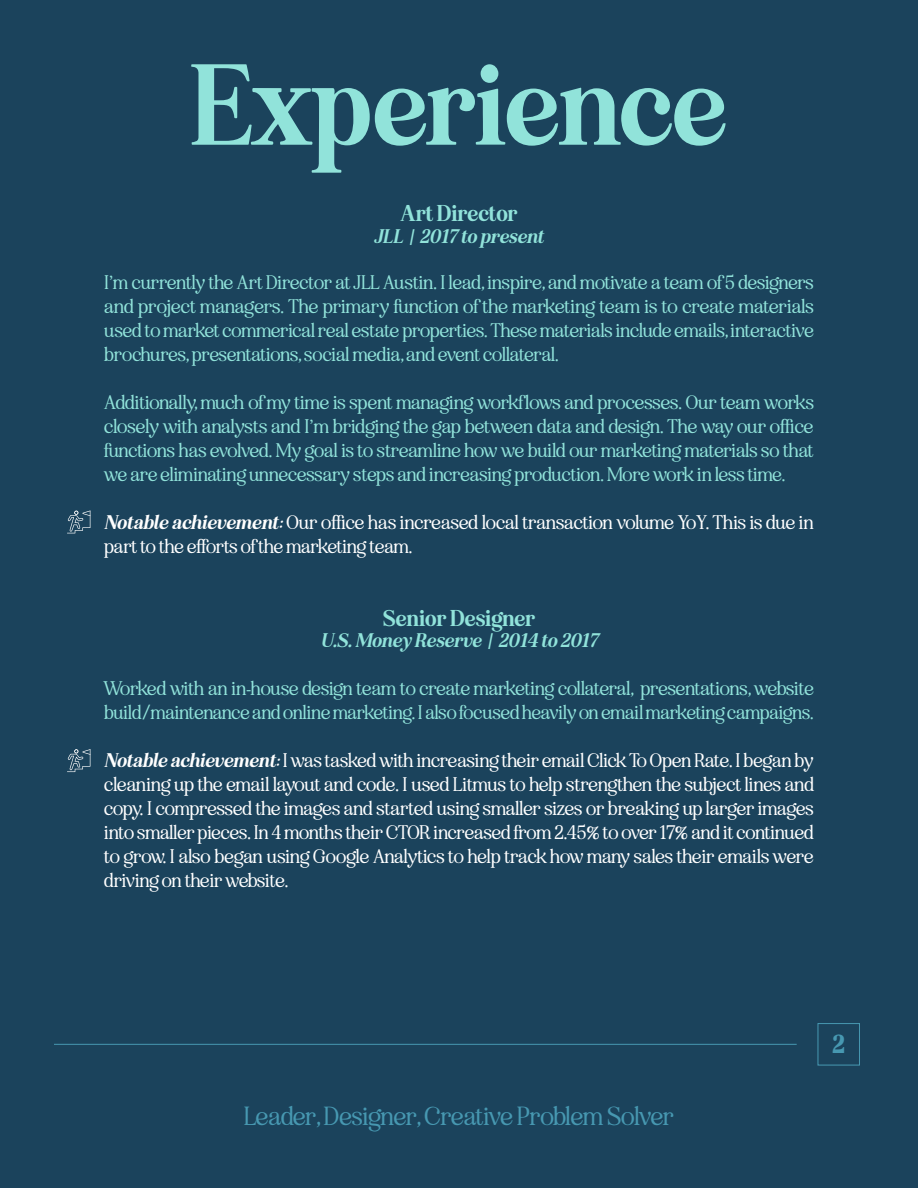
<style>
.page{position:relative;width:918px;height:1188px;background:#1b435c}
.page>*{position:absolute;margin:0;border:0;box-sizing:border-box;transform-origin:0 0}
.t1{font:700 105px "Eighties Comeback";color:#91e3da}
.t2{font:24px "Eighties Comeback";letter-spacing:-.005em;color:#4798b1}
.t3{font:900 24px "Eighties Comeback";color:#4798b1}
.t4{font:700 21px "Eighties Comeback";color:#91e3da}
.t5{font:18px/24px "Eighties Comeback";color:#91e3da;text-align:justify}
.t6{font:18px/24px "Eighties Comeback";color:#fff}
.t7{font:700 18px "Eighties Comeback It";color:#91e3da}
.s1{font-family:"Eighties Comeback It";font-weight:700}
</style>
<div class="page">
<hr style="left:54px;top:1044px;width:743px;height:1px;background:#4798b1">
<div style="left:818px;top:1023px;width:42px;height:42px;border:1px solid #4798b1"></div>
<svg style="left:67px;top:511px;width:23px;height:22px"></svg>
<svg style="left:67px;top:749px;width:23px;height:23px"></svg>
<h1 class="t1" style="left:191px;top:34px;width:538px">Experience</h1>
<p class="t4" style="left:401px;top:199px;width:118px">Art Director</p>
<p class="t7" style="left:374px;top:224px;width:171px">JLL | 2017 to present</p>
<p class="t5" style="left:104px;top:270px;width:711px">I’m currently the Art Director at JLL Austin. I lead, inspire, and motivate a team of 5 designers and project managers. The primary function of the marketing team is to create materials used to market commerical real estate properties. These materials include emails, interactive brochures, presentations, social media, and event collateral.</p>
<p class="t5" style="left:104px;top:390px;width:711px">Additionally, much of my time is spent managing workflows and processes. Our team works closely with analysts and I’m bridging the gap between data and design. The way our office functions has evolved. My goal is to streamline how we build our marketing materials so that we are eliminating unnecessary steps and increasing production. More work in less time.</p>
<p class="t6" style="left:104px;top:510px;width:711px"><span class="s1">Notable achievement:</span> Our office has increased local transaction volume YoY. This is due in part to the efforts of the marketing team.</p>
<p class="t4" style="left:383px;top:604px;width:153px">Senior Designer</p>
<p class="t7" style="left:320px;top:629px;width:279px">U.S. Money Reserve | 2014 to 2017</p>
<p class="t5" style="left:104px;top:676px;width:711px">Worked with an in-house design team to create marketing collateral, presentations, website build/maintenance and online marketing. I also focused heavily on email marketing campaigns.</p>
<p class="t6" style="left:104px;top:748px;width:711px;text-align:justify"><span class="s1">Notable achievement:</span> I was tasked with increasing their email Click To Open Rate. I began by cleaning up the email layout and code. I used Litmus to help strengthen the subject lines and copy. I compressed the images and started using smaller sizes or breaking up larger images into smaller pieces. In 4 months their CTOR increased from 2.45% to over 17% and it continued to grow. I also began using Google Analytics to help track how many sales their emails were driving on their website.</p>
<h2 class="t2" style="left:244px;top:1100px;width:431px">Leader, Designer, Creative Problem Solver</h2>
<h2 class="t3" style="left:832px;top:1028px;width:15px">2</h2>
</div>
